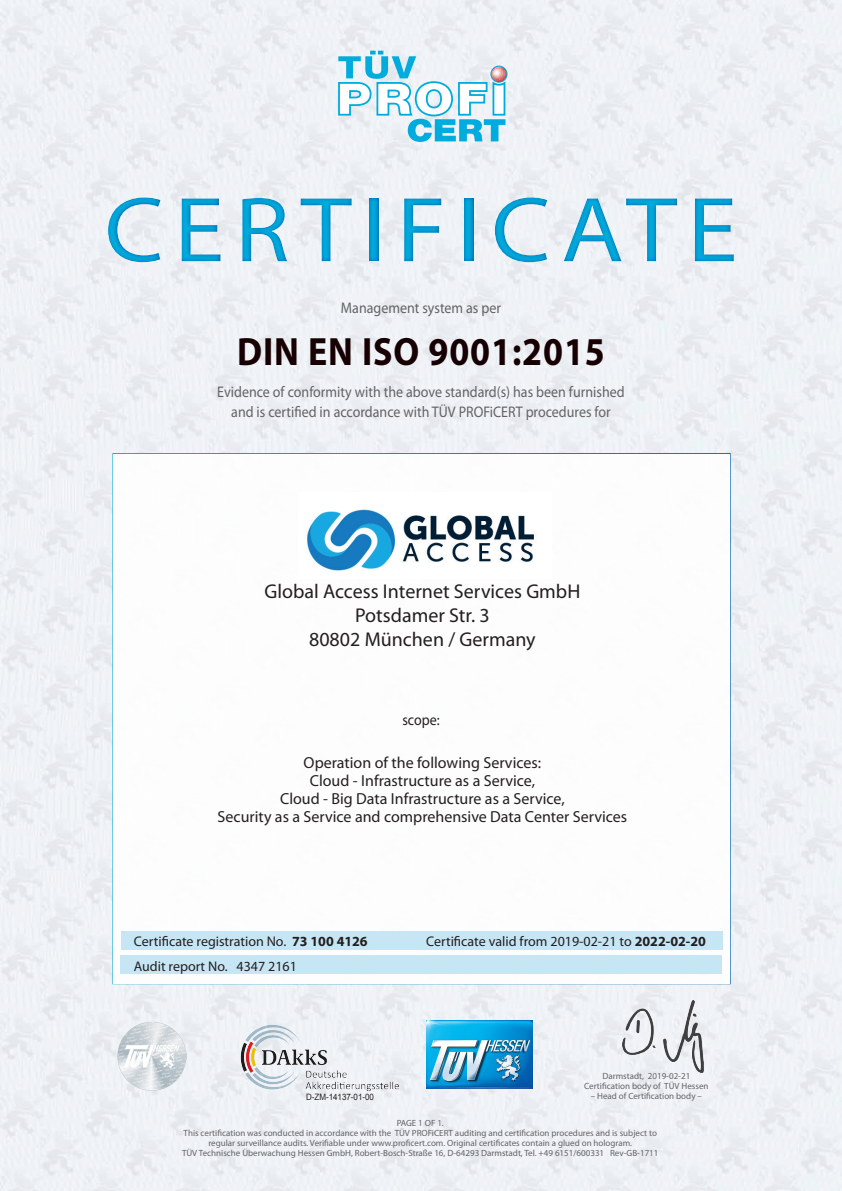
<style>
.page{position:relative;width:842px;height:1191px;background:#fff}
.page>*{position:absolute;margin:0;border:0;box-sizing:border-box;transform-origin:0 0}
.t1{font:93px "Myriad Pro";letter-spacing:.1em;color:#00acdd;scale:1.1 1}
.t2{font:700 39.6px "Myriad Pro";letter-spacing:.025em;color:#170003;scale:.91 1}
.t3{font:20px/24px "Myriad Pro";color:#231f20;text-align:center}
.t4{font:16px/18px "Myriad Pro";color:#231f20;text-align:center}
.t5{font:15.4px/20px "Myriad Pro";color:#636366;text-align:center;scale:.91 1}
.t6{font:15.4px "Myriad Pro";color:#231f20;scale:.91 1}
.t7{font:14px/24.6px "Myriad Pro";color:#231f20}
.t8{font:9px/10px "Myriad Pro";color:#636366;text-align:center}
.t9{font:8.8px "Arial";color:#231f20;scale:.91 1}
.s1{font-weight:700}
</style>
<div class="page">
<img style="left:0;top:0;width:842px;height:1191px">
<img style="left:734px;top:566px;width:108px;height:47px">
<svg style="left:338px;top:51px;width:169px;height:91px"></svg>
<img style="left:241px;top:1024px;width:158px;height:67px">
<img style="left:427px;top:1020px;width:106px;height:69px">
<div style="left:112px;top:453px;width:619px;height:531px;background:#fff;border:2px solid #fff"></div>
<div style="left:120px;top:955px;width:602px;height:19px;background:#c1e4f4"></div>
<div style="left:121px;top:931px;width:601px;height:19px;background:#c1e4f4"></div>
<img style="left:731px;top:455px;width:111px;height:40px">
<img style="left:622px;top:1000px;width:82px;height:72px">
<img style="left:734px;top:924px;width:92px;height:63px">
<img style="left:732px;top:670px;width:104px;height:47px">
<div style="left:0;top:172px;width:842px;height:114px;background:#006bb6;opacity:.75"></div>
<img style="left:117px;top:1021px;width:70px;height:69px">
<img style="left:306px;top:509px;width:228px;height:62px">
<h1 class="t1" style="left:104px;top:173px;width:577px">CERTIFICATE</h1>
<h3 class="t5" style="left:341px;top:298px;width:177px">Management system as per</h3>
<h2 class="t2" style="left:237px;top:326px;width:406px">DIN EN ISO 9001:2015</h2>
<h3 class="t5" style="left:217px;top:381px;width:449px">Evidence of conformity with the above standard(s) has been furnished and is certified in accordance with TÜV PROFiCERT procedures for</h3>
<h3 class="t3" style="left:264px;top:579px;width:317px">Global Access Internet Services GmbH<br>Potsdamer Str. 3<br>80802 München / Germany</h3>
<h3 class="t6" style="left:402px;top:710px;width:42px">scope:</h3>
<h3 class="t4" style="left:218px;top:754px;width:411px">Operation of the following Services:<br>Cloud - Infrastructure as a Service,<br>Cloud - Big Data Infrastructure as a Service,<br>Security as a Service and comprehensive Data Center Services</h3>
<h3 class="t7" style="left:134px;top:929px;width:236px">Certificate registration No. <span class="s1">73 100 4126<br></span>Audit report No. 4347 2161</h3>
<h3 class="t7" style="left:426px;top:929px;width:281px">Certificate valid from 2019-02-21 to <span class="s1">2022-02-20</span></h3>
<p class="t8" style="left:584px;top:1071px;width:126px">Darmstadt, 2019-02-21<br>Certification body of TÜV Hessen</p>
<p class="t9" style="left:306px;top:1090px;width:76px">D-ZM-14137-01-00</p>
<p class="t8" style="left:591px;top:1091px;width:113px">– Head of Certification body –</p>
<p class="t8" style="left:182px;top:1118px;width:478px">PAGE 1 OF 1.<br>This certification was conducted in accordance with the TÜV PROFiCERT auditing and certification procedures and is subject to regular surveillance audits. Verifiable under www.proficert.com. Original certificates contain a glued on hologram.<br>TÜV Technische Überwachung Hessen GmbH, Robert-Bosch-Straße 16, D-64293 Darmstadt, Tel. +49 6151/600331 Rev-GB-1711</p>
</div>
